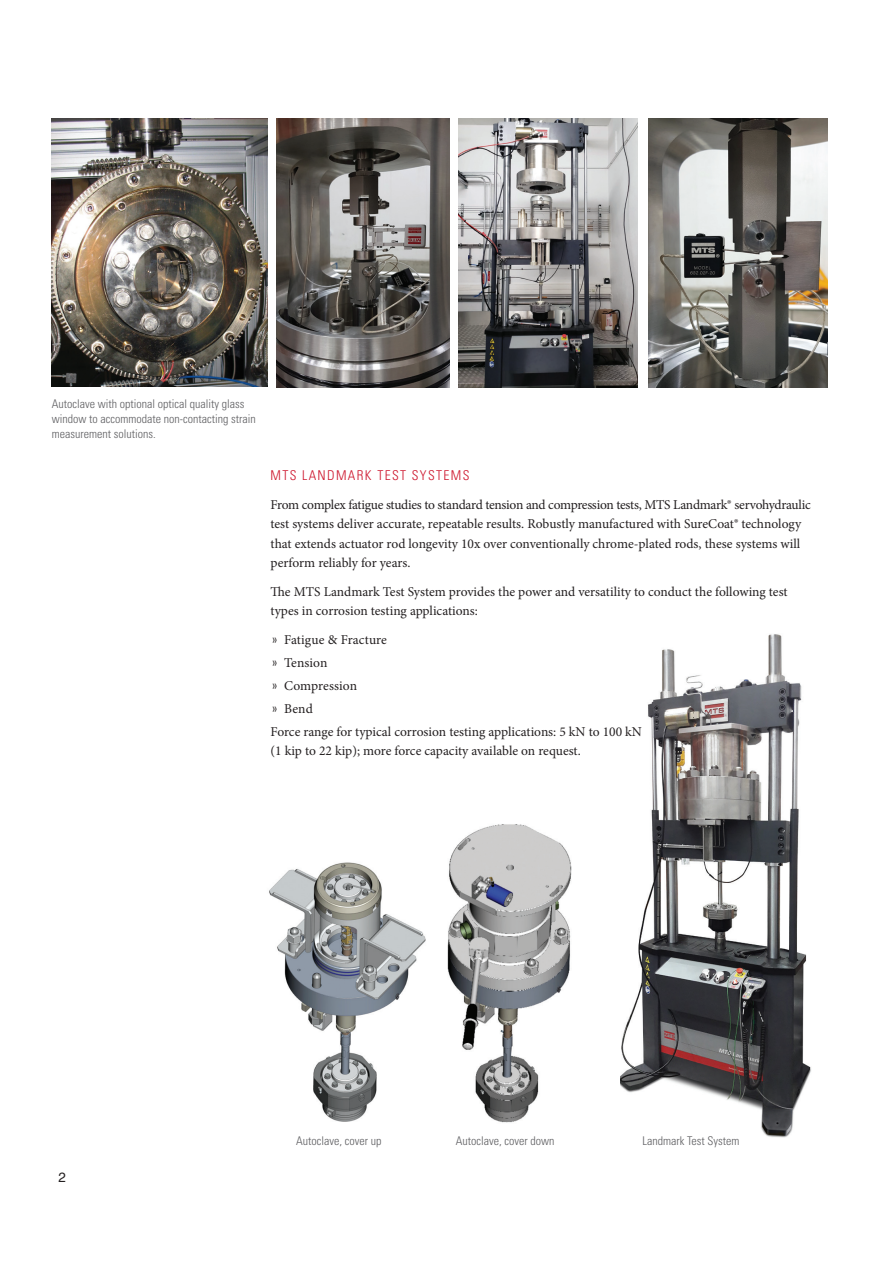
<style>
.page{position:relative;width:893px;height:1263px;background:#fff}
.page>*{position:absolute;margin:0;border:0;box-sizing:border-box;transform-origin:0 0}
.t1{font:13.5px/19.5px "Minion Pro";letter-spacing:-.005em;color:#231f20}
.t2{font:300 condensed 13.5px "Univers";letter-spacing:.1em;color:#cd152c}
.t3{font:13.5px "FZHTJW GB1 0";color:#231f20}
.t4{font:300 condensed 12px/15px "Univers";color:#5f5f62}
.s1{font-family:"Univers";font-weight:300;font-stretch:condensed}
</style>
<div class="page">
<img style="left:620px;top:634px;width:191px;height:504px">
<img style="left:52px;top:118px;width:216px;height:269px">
<img style="left:458px;top:118px;width:180px;height:270px">
<img style="left:277px;top:118px;width:172px;height:270px">
<img style="left:649px;top:118px;width:178px;height:270px">
<img style="left:269px;top:862px;width:157px;height:260px">
<img style="left:447px;top:824px;width:125px;height:299px">
<p class="t4" style="left:52px;top:396px;width:205px">Autoclave with optional optical quality glass window to accommodate non-contacting strain measurement solutions.</p>
<p class="t2" style="left:270px;top:467px;width:200px">MTS LANDMARK TEST SYSTEMS</p>
<p class="t1" style="left:270px;top:495px;width:542px">From complex fatigue studies to standard tension and compression tests, MTS Landmark® servohydraulic test systems deliver accurate, repeatable results. Robustly manufactured with SureCoat® technology that extends actuator rod longevity 10x over conventionally chrome-plated rods, these systems will perform reliably for years.</p>
<p class="t1" style="left:270px;top:582px;width:519px">The MTS Landmark Test System provides the power and versatility to conduct the following test types in corrosion testing applications:</p>
<p class="t1" style="left:270px;top:628px;width:373px;line-height:23px"><span class="s1">»</span> Fatigue &amp; Fracture<br><span class="s1">»</span> Tension<br><span class="s1">»</span> Compression<br><span class="s1">»</span> Bend<br>Force range for typical corrosion testing applications: 5 kN to 100 kN</p>
<p class="t1" style="left:270px;top:741px;width:312px">(1 kip to 22 kip); more force capacity available on request.</p>
<p class="t3" style="left:58px;top:1169px;width:9px">2</p>
<p class="t4" style="left:296px;top:1133px;width:87px">Autoclave, cover up</p>
<p class="t4" style="left:456px;top:1133px;width:100px">Autoclave, cover down</p>
<p class="t4" style="left:642px;top:1133px;width:99px">Landmark Test System</p>
</div>
